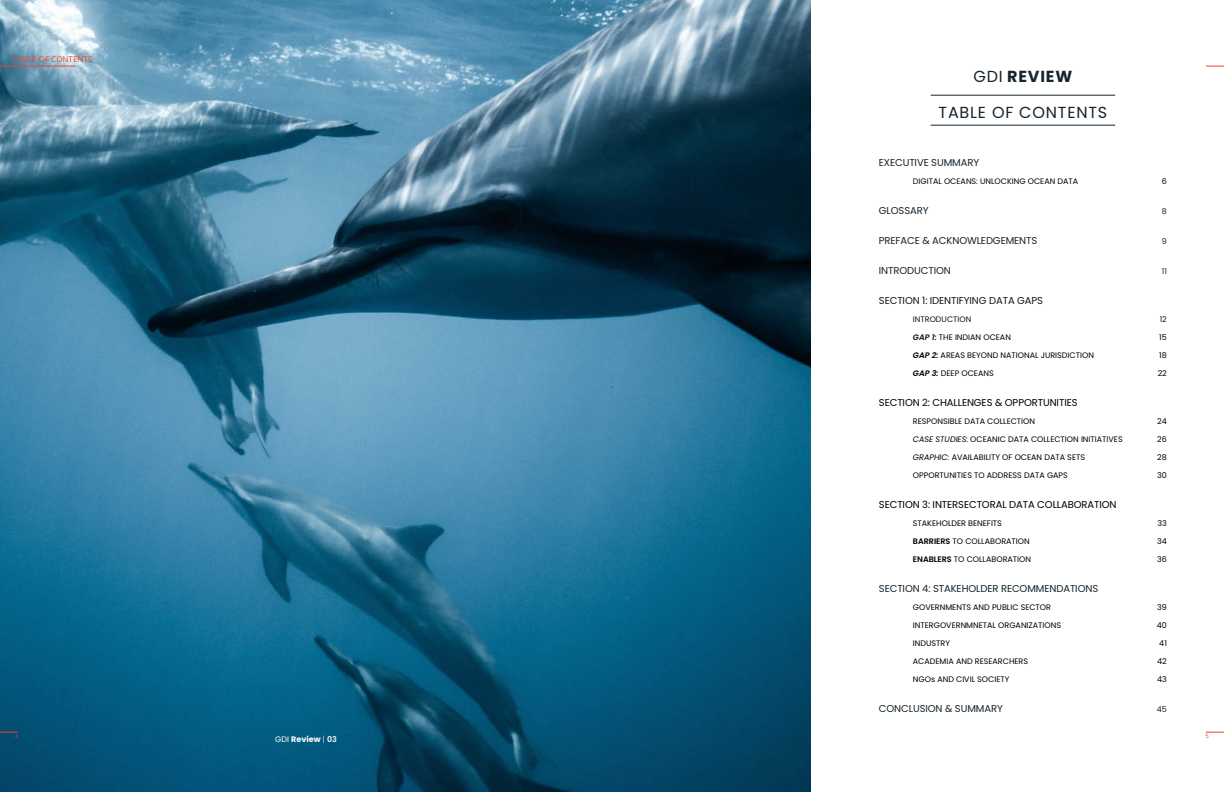
<style>
.page{position:relative;width:1224px;height:792px;background:#fff}
.page>*{position:absolute;margin:0;border:0;box-sizing:border-box;transform-origin:0 0}
.Chapter_Title_-_Alig{font:16px "Poppins";letter-spacing:.05em;color:#16242e}
.Chapter_Title_-_Alig-2{font:700 16px "Poppins";letter-spacing:.05em;color:#16242e}
.TOC_Header{font:10px "Poppins";letter-spacing:-.01em;color:#16242e}
.TOC_Header-2{font:10px "Poppins";letter-spacing:-.01em;color:#000}
.TOC_Header-3{font:10px "Poppins";letter-spacing:-.01em;color:#13151c}
.TOC_-_Title_and_Page{font:8px "Poppins";color:#000}
.Section_Title{font:8px "Open Sans";color:#ee4232}
.TOC_-_Title_and_Page-2{font:8px "Poppins";color:#13151c}
.Body_Text{font:700 8px "Poppins";color:#fff}
.TOC_Header-4{font:8px "Poppins";color:#16242e}
.t1{font:6px "Open Sans";color:#ee4232}
.t2{font:5px "Open Sans";color:#ee4232}
.s1{font-weight:400}
.s2{font-weight:600;font-style:italic;color:#13151c}
.s3{font-weight:600;font-style:italic}
.s4{font-style:italic}
.s5{font-weight:600}
.s6{font-weight:300}
.s7{font-weight:600;color:#f3f5f8}
</style>
<div class="page">
<img style="left:0;top:0;width:810px;height:792px">
<svg style="left:0;top:732px;width:18px;height:1px"></svg>
<svg style="left:1206px;top:66px;width:18px;height:1px"></svg>
<svg style="left:1206px;top:732px;width:18px;height:1px"></svg>
<hr style="left:0;top:66px;width:76px;height:1px;background:#ee4232">
<hr style="left:931px;top:95px;width:184px;height:1px;background:#16242e">
<hr style="left:931px;top:125px;width:184px;height:1px;background:#16242e">
<p class="Section_Title" style="left:14px;top:54px;width:80px">TABLE OF CONTENTS</p>
<p class="Chapter_Title_-_Alig-2" style="left:974px;top:67px;width:100px"><span class="s1">GDI</span> REVIEW</p>
<p class="Chapter_Title_-_Alig" style="left:939px;top:103px;width:170px">TABLE OF CONTENTS</p>
<p class="TOC_Header" style="left:879px;top:157px;width:102px">EXECUTIVE SUMMARY</p>
<p class="TOC_-_Title_and_Page" style="left:913px;top:177px;width:167px">DIGITAL OCEANS: UNLOCKING OCEAN DATA</p>
<p class="TOC_-_Title_and_Page" style="left:1162px;top:177px;width:7px">6</p>
<p class="TOC_Header" style="left:879px;top:205px;width:51px">GLOSSARY</p>
<p class="TOC_Header-4" style="left:1162px;top:207px;width:7px">8</p>
<p class="TOC_Header" style="left:879px;top:235px;width:160px">PREFACE &amp; ACKNOWLEDGEMENTS</p>
<p class="TOC_Header-4" style="left:1162px;top:237px;width:7px">9</p>
<p class="TOC_Header" style="left:879px;top:265px;width:74px">INTRODUCTION</p>
<p class="TOC_Header-4" style="left:1162px;top:267px;width:7px">11</p>
<p class="TOC_Header-3" style="left:879px;top:295px;width:166px">SECTION 1: IDENTIFYING DATA GAPS</p>
<p class="TOC_-_Title_and_Page-2" style="left:913px;top:315px;width:60px">INTRODUCTION</p>
<p class="TOC_-_Title_and_Page-2" style="left:1160px;top:315px;width:9px">12</p>
<p class="TOC_-_Title_and_Page" style="left:913px;top:333px;width:100px"><span class="s2">GAP 1:</span> THE INDIAN OCEAN</p>
<p class="TOC_-_Title_and_Page" style="left:1159px;top:333px;width:9px">15</p>
<p class="TOC_-_Title_and_Page" style="left:913px;top:351px;width:183px"><span class="s3">GAP 2:</span> AREAS BEYOND NATIONAL JURISDICTION</p>
<p class="TOC_-_Title_and_Page" style="left:1159px;top:351px;width:9px">18</p>
<p class="TOC_-_Title_and_Page" style="left:913px;top:369px;width:82px"><span class="s3">GAP 3:</span> DEEP OCEANS</p>
<p class="TOC_-_Title_and_Page" style="left:1158px;top:369px;width:11px">22</p>
<p class="TOC_Header-2" style="left:879px;top:397px;width:200px">SECTION 2: CHALLENGES &amp; OPPORTUNITIES</p>
<p class="TOC_-_Title_and_Page" style="left:913px;top:417px;width:124px">RESPONSIBLE DATA COLLECTION</p>
<p class="TOC_-_Title_and_Page" style="left:1157px;top:417px;width:11px">24</p>
<p class="TOC_-_Title_and_Page" style="left:913px;top:435px;width:211px"><span class="s4">CASE STUDIES:</span> OCEANIC DATA COLLECTION INITIATIVES</p>
<p class="TOC_-_Title_and_Page" style="left:1157px;top:435px;width:11px">26</p>
<p class="TOC_-_Title_and_Page" style="left:913px;top:453px;width:174px"><span class="s4">GRAPHIC:</span> AVAILABILITY OF OCEAN DATA SETS</p>
<p class="TOC_-_Title_and_Page" style="left:1157px;top:453px;width:11px">28</p>
<p class="TOC_-_Title_and_Page" style="left:913px;top:471px;width:157px">OPPORTUNITIES TO ADDRESS DATA GAPS</p>
<p class="TOC_-_Title_and_Page" style="left:1157px;top:471px;width:11px">30</p>
<p class="TOC_Header-2" style="left:879px;top:499px;width:239px">SECTION 3: INTERSECTORAL DATA COLLABORATION</p>
<p class="TOC_-_Title_and_Page" style="left:913px;top:519px;width:91px">STAKEHOLDER BENEFITS</p>
<p class="TOC_-_Title_and_Page" style="left:1157px;top:519px;width:11px">33</p>
<p class="TOC_-_Title_and_Page" style="left:913px;top:537px;width:118px"><span class="s5">BARRIERS</span> TO COLLABORATION</p>
<p class="TOC_-_Title_and_Page" style="left:1157px;top:537px;width:11px">34</p>
<p class="TOC_-_Title_and_Page" style="left:913px;top:555px;width:120px"><span class="s5">ENABLERS</span> TO COLLABORATION</p>
<p class="TOC_-_Title_and_Page" style="left:1157px;top:555px;width:11px">36</p>
<p class="TOC_Header" style="left:879px;top:583px;width:221px">SECTION 4: STAKEHOLDER RECOMMENDATIONS</p>
<p class="TOC_-_Title_and_Page" style="left:913px;top:603px;width:140px">GOVERNMENTS AND PUBLIC SECTOR</p>
<p class="TOC_-_Title_and_Page" style="left:1157px;top:603px;width:11px">39</p>
<p class="TOC_-_Title_and_Page" style="left:913px;top:621px;width:150px">INTERGOVERNMNETAL ORGANIZATIONS</p>
<p class="TOC_-_Title_and_Page" style="left:1157px;top:621px;width:12px">40</p>
<p class="TOC_-_Title_and_Page" style="left:913px;top:639px;width:39px">INDUSTRY</p>
<p class="TOC_-_Title_and_Page" style="left:1159px;top:639px;width:9px">41</p>
<p class="TOC_-_Title_and_Page" style="left:913px;top:657px;width:117px">ACADEMIA AND RESEARCHERS</p>
<p class="TOC_-_Title_and_Page" style="left:1157px;top:657px;width:11px">42</p>
<p class="TOC_-_Title_and_Page" style="left:913px;top:675px;width:98px">NGOs AND CIVIL SOCIETY</p>
<p class="TOC_-_Title_and_Page" style="left:1157px;top:675px;width:11px">43</p>
<p class="TOC_Header" style="left:879px;top:703px;width:125px">CONCLUSION &amp; SUMMARY</p>
<p class="TOC_Header-4" style="left:1157px;top:705px;width:12px">45</p>
<p class="t2" style="left:16px;top:733px;width:4px">4</p>
<p class="t1" style="left:1206px;top:732px;width:5px">5</p>
<p class="Body_Text" style="left:275px;top:735px;width:63px"><span class="s1">GDI</span> Review <span class="s6">|</span> <span class="s7">03</span></p>
</div>
